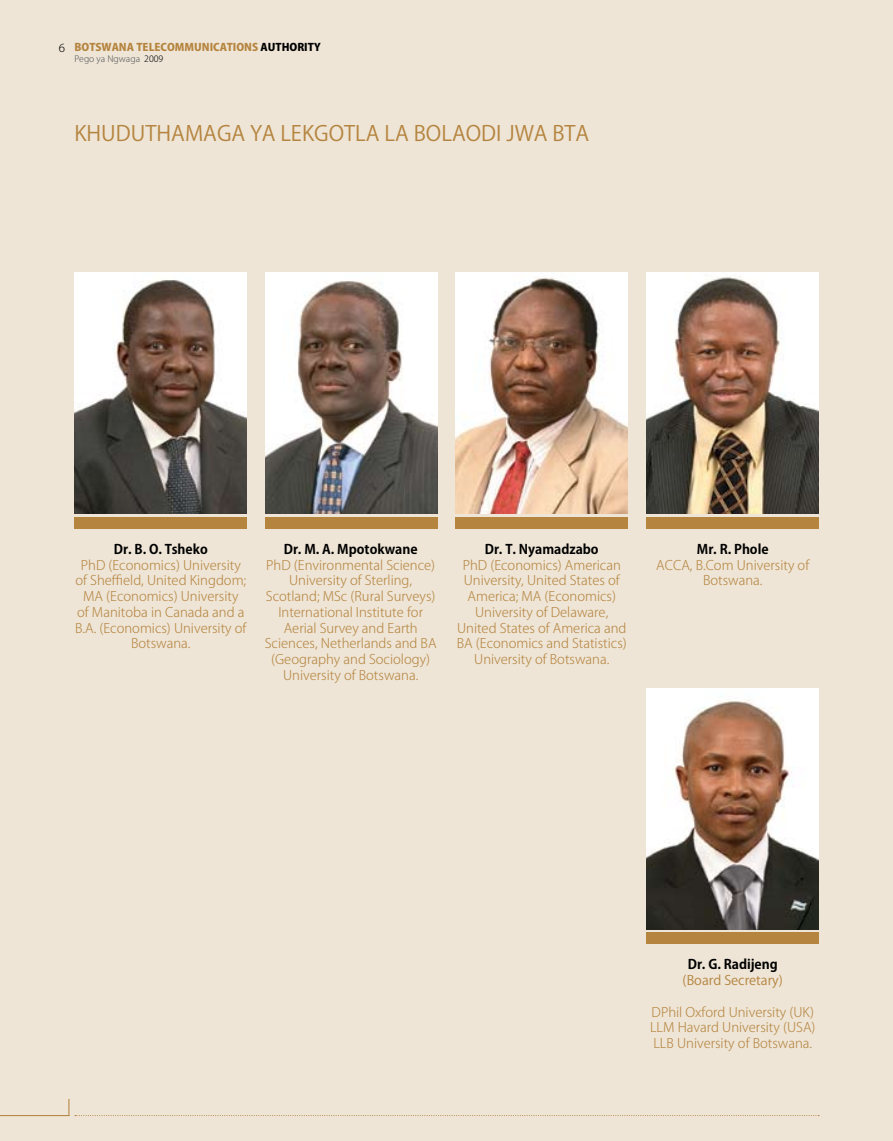
<style>
.page{position:relative;width:893px;height:1141px;background:#eee5d6}
.page>*{position:absolute;margin:0;border:0;box-sizing:border-box;transform-origin:0 0}
.t1{font:21px "Koz Go Pro";color:#b5843f}
.t2{font:300 13.12px/15.8px "Koz Go Pro";color:#b5843f;text-align:center}
.t3{font:700 13.12px "Koz Go Pro";color:#000}
.t4{font:13.12px "Koz Go Pro";color:#b5843f}
.t5{font:300 11.03px "Koz Go Pro";color:#000;scale:1.05 1}
.t6{font:800 10.5px "Koz Go Pro";color:#b5843f;scale:1.05 1}
.t7{font:300 8.75px "Koz Go Pro";color:#58595b}
.s1{color:#000}
</style>
<div class="page">
<div style="left:74px;top:517px;width:172px;height:12px;background:#b5843f"></div>
<div style="left:265px;top:517px;width:172px;height:12px;background:#b5843f"></div>
<div style="left:456px;top:517px;width:172px;height:12px;background:#b5843f"></div>
<img style="left:74px;top:273px;width:172px;height:241px">
<img style="left:265px;top:273px;width:172px;height:241px">
<img style="left:456px;top:273px;width:172px;height:241px">
<div style="left:646px;top:517px;width:172px;height:12px;background:#b5843f"></div>
<div style="left:646px;top:932px;width:172px;height:12px;background:#b5843f"></div>
<img style="left:646px;top:273px;width:172px;height:241px">
<img style="left:646px;top:688px;width:172px;height:241px">
<svg style="left:75px;top:1115px;width:744px;height:1px"></svg>
<hr style="left:0;top:1115px;width:69px;height:1px;background:#b5843f">
<svg style="left:68px;top:1099px;width:1px;height:16px"></svg>
<p class="t5" style="left:59px;top:41px;width:8px">6</p>
<p class="t6" style="left:74px;top:41px;width:236px">BOTSWANA TELECOMMUNICATIONS <span class="s1">AUTHORITY</span></p>
<p class="t7" style="left:74px;top:53px;width:90px">Pego ya Ngwaga <span class="s1">2009</span></p>
<h1 class="t1" style="left:74px;top:120px;width:42px">KHUDU</h1>
<h1 class="t1" style="left:145px;top:120px;width:160px">THAMAGA YA LEKGO</h1>
<h1 class="t1" style="left:344px;top:120px;width:134px">TLA LA BOLAODI</h1>
<h1 class="t1" style="left:506px;top:120px;width:72px">JWA BTA</h1>
<p class="t3" style="left:114px;top:541px;width:95px">Dr. B. O. Tsheko</p>
<p class="t2" style="left:75px;top:557px;width:173px">PhD (Economics) University of Sheffield, United Kingdom;<br>MA (Economics) University<br>of Manitoba in Canada and a<br>B.A. (Economics) University of<br>Botswana.</p>
<p class="t3" style="left:284px;top:541px;width:135px">Dr. M. A. Mpotokwane</p>
<p class="t2" style="left:265px;top:557px;width:173px">PhD (Environmental Science)<br>University of Sterling,<br>Scotland; MSc (Rural Surveys)<br>International Institute for<br>Aerial Survey and Earth<br>Sciences, Netherlands and BA (Geography and Sociology)<br>University of Botswana.</p>
<p class="t3" style="left:485px;top:541px;width:116px">Dr. T. Nyamadzabo</p>
<p class="t2" style="left:457px;top:557px;width:171px">PhD (Economics) American<br>University, United States of<br>America; MA (Economics)<br>University of Delaware,<br>United States of America and<br>BA (Economics and Statistics)<br>University of Botswana.</p>
<p class="t3" style="left:697px;top:541px;width:73px">Mr. R. Phole</p>
<p class="t2" style="left:656px;top:557px;width:154px">ACCA, B.Com University of<br>Botswana.</p>
<p class="t3" style="left:688px;top:956px;width:92px">Dr. G. Radijeng</p>
<p class="t4" style="left:683px;top:972px;width:102px">(BOARD SECRETARY)</p>
<p class="t2" style="left:650px;top:1004px;width:167px;text-align:justify">DPhil Oxford University (UK)<br>LLM Havard University (USA)<br>LLB University of Botswana.</p>
</div>
